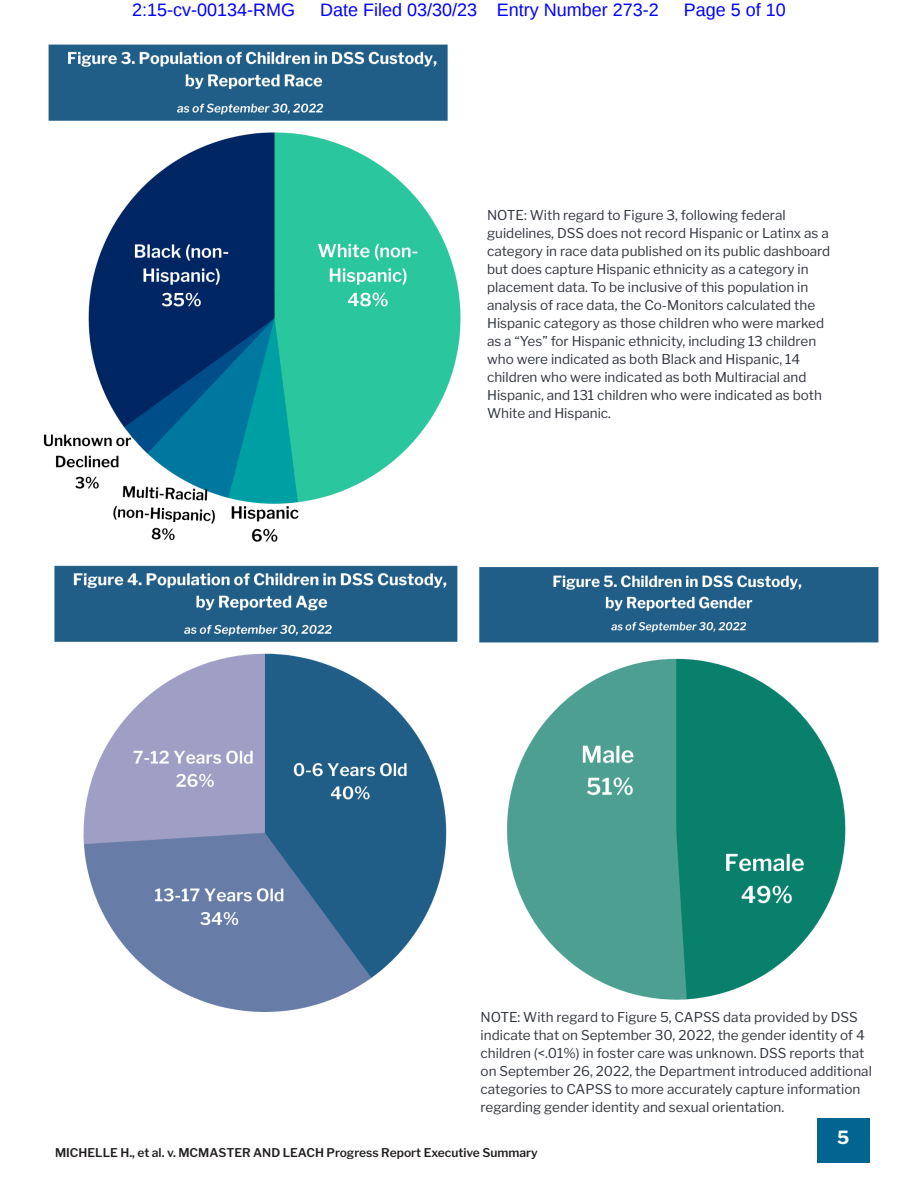
<style>
.page{position:relative;width:918px;height:1188px;background:#fff}
.page>*{position:absolute;margin:0;border:0;box-sizing:border-box;transform-origin:0 0}
.t1{font:18px "Liberation Sans";color:#00f}
.t2{font:700 18px "Libre Franklin";color:#fff}
.t3{font:13.5px/18px "Libre Franklin";color:#323640}
.t4{font:600 12px "Libre Franklin";color:#231f20}
</style>
<div class="page">
<div style="left:817px;top:1118px;width:53px;height:45px;background:#026491"></div>
<img style="left:479px;top:567px;width:400px;height:433px">
<img style="left:54px;top:565px;width:404px;height:447px">
<img style="left:43px;top:44px;width:418px;height:498px">
<h1 class="t1" style="left:132px;top:3px;width:165px">2:15-cv-00134-RMG</h1>
<h1 class="t1" style="left:320px;top:3px;width:340px">Date Filed 03/30/23 Entry Number 273-2</h1>
<h1 class="t1" style="left:684px;top:3px;width:103px">Page 5 of 10</h1>
<p class="t3" style="left:487px;top:206px;width:345px">NOTE: With regard to Figure 3, following federal guidelines, DSS does not record Hispanic or Latinx as a category in race data published on its public dashboard but does capture Hispanic ethnicity as a category in placement data. To be inclusive of this population in analysis of race data, the Co-Monitors calculated the Hispanic category as those children who were marked as a “Yes” for Hispanic ethnicity, including 13 children who were indicated as both Black and Hispanic, 14 children who were indicated as both Multiracial and Hispanic, and 131 children who were indicated as both White and Hispanic.</p>
<p class="t3" style="left:481px;top:1009px;width:393px">NOTE: With regard to Figure 5, CAPSS data provided by DSS indicate that on September 30, 2022, the gender identity of 4 children (&lt;.01%) in foster care was unknown. DSS reports that on September 26, 2022, the Department introduced additional categories to CAPSS to more accurately capture information regarding gender identity and sexual orientation.</p>
<p class="t4" style="left:55px;top:1145px;width:484px">MICHELLE H., et al. v. MCMASTER AND LEACH Progress Report Executive Summary</p>
<h1 class="t2" style="left:837px;top:1126px;width:14px">5</h1>
</div>
